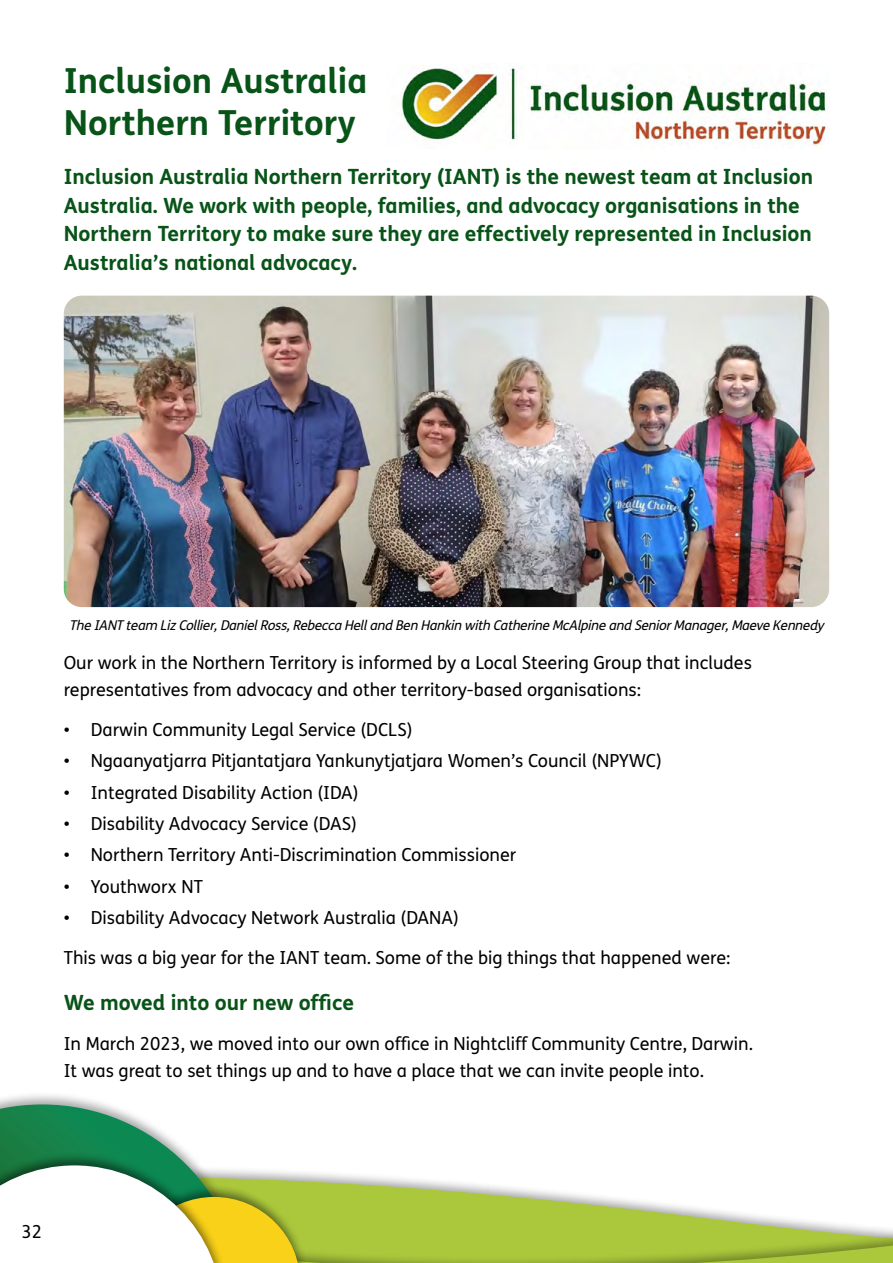
<style>
.page{position:relative;width:893px;height:1263px;background:#fff}
.page>*{position:absolute;margin:0;border:0;box-sizing:border-box;transform-origin:0 0}
.Heading_1{font:700 34.5px/41.4px "FS Me";color:#085418}
.Heading_3{font:700 21px/28.5px "FS Me";color:#085418}
.Paragraph{font:18px/27px "FS Me";color:#000}
.descText{font:italic 13.5px "FS Me";color:#000}
</style>
<div class="page">
<svg style="left:300px;top:1172px;width:593px;height:91px;fill:#abc83c"></svg>
<div style="left:0;top:1091px;width:255px;height:172px;background:#000;opacity:.35"></div>
<div style="left:119px;top:1183px;width:190px;height:80px;background:#000;opacity:.49"></div>
<svg style="left:0;top:1104px;width:300px;height:159px"></svg>
<img style="left:401px;top:67px;width:426px;height:79px">
<img style="left:64px;top:296px;width:765px;height:311px">
<p class="Heading_1" style="left:64px;top:60px;width:305px">Inclusion Australia<br>Northern Territory</p>
<p class="Heading_3" style="left:64px;top:163px;width:751px">Inclusion Australia Northern Territory (IANT) is the newest team at Inclusion Australia. We work with people, families, and advocacy organisations in the Northern Territory to make sure they are effectively represented in Inclusion Australia’s national advocacy.</p>
<p class="descText" style="left:69px;top:617px;width:756px">The IANTteam LizCollier,DanielRoss,Rebecca Helland Ben Hankin with Catherine McAlpine and SeniorManager,Maeve Kennedy</p>
<p class="Paragraph" style="left:64px;top:650px;width:690px">Our work in the Northern Territory is informed by a Local Steering Group that includes representatives from advocacy and other territory-based organisations:</p>
<p class="Paragraph" style="left:64px;top:717px;width:350px">• Darwin Community Legal Service (DCLS)</p>
<p class="Paragraph" style="left:64px;top:748px;width:600px">• Ngaanyatjarra Pitjantatjara Yankunytjatjara Women’s Council (NPYWC)</p>
<p class="Paragraph" style="left:64px;top:779px;width:297px">• Integrated Disability Action (IDA)</p>
<p class="Paragraph" style="left:64px;top:810px;width:295px">• Disability Advocacy Service (DAS)</p>
<p class="Paragraph" style="left:64px;top:842px;width:454px">• Northern Territory Anti-Discrimination Commissioner</p>
<p class="Paragraph" style="left:64px;top:873px;width:141px">• Youthworx NT</p>
<p class="Paragraph" style="left:64px;top:904px;width:397px">• Disability Advocacy Network Australia (DANA)</p>
<p class="Paragraph" style="left:64px;top:944px;width:668px">This was a big year for the IANT team. Some of the big things that happened were:</p>
<p class="Heading_3" style="left:64px;top:989px;width:292px">We moved into our new office</p>
<p class="Paragraph" style="left:64px;top:1031px;width:691px">In March 2023, we moved into our own office in Nightcliff Community Centre, Darwin.<br>It was great to set things up and to have a place that we can invite people into.</p>
<p class="Paragraph" style="left:22px;top:1218px;width:22px">32</p>
</div>
